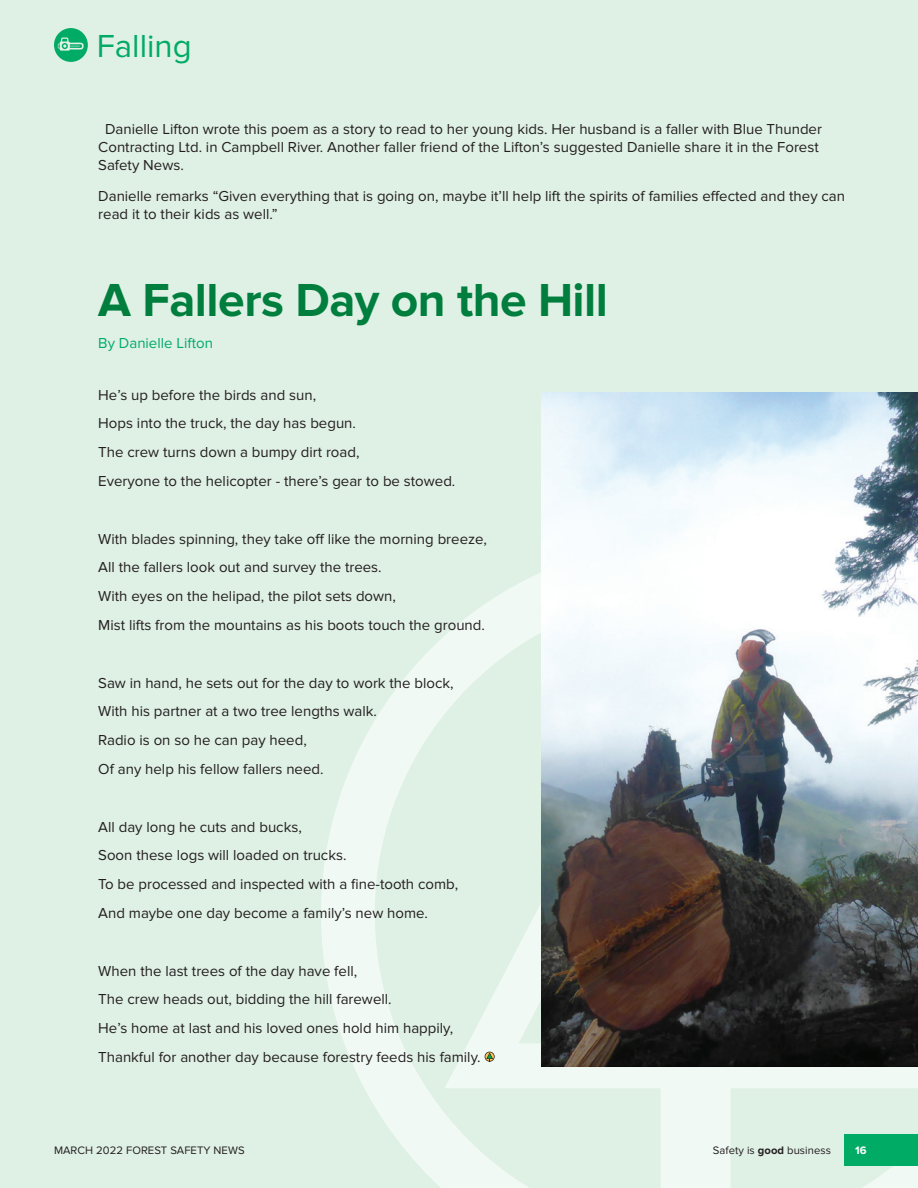
<style>
.page{position:relative;width:918px;height:1188px;background:#dff0e5}
.page>*{position:absolute;margin:0;border:0;box-sizing:border-box;transform-origin:0 0}
.t1{font:700 48px "Proxima Nova";letter-spacing:-.01em;color:#007e3d}
.t2{font:33px "Proxima Nova";color:#00ab66}
.t3{font:15px/28.8px "Proxima Nova";color:#231f20}
.t4{font:15px "Proxima Nova";color:#00ab66}
.t5{font:11.25px "Proxima Nova";letter-spacing:.005em;color:#231f20}
.t6{font:700 11.25px "Proxima Nova";color:#fff}
.s1{font-weight:700}
</style>
<div class="page">
<svg style="left:321px;top:573px;width:597px;height:615px"></svg>
<svg style="left:54px;top:28px;width:34px;height:34px"></svg>
<svg style="left:485px;top:1052px;width:10px;height:10px"></svg>
<img style="left:541px;top:392px;width:377px;height:675px">
<div style="left:845px;top:1134px;width:73px;height:32px;background:#00ab66"></div>
<h2 class="t2" style="left:97px;top:27px;width:96px">Falling</h2>
<p class="t3" style="left:98px;top:120px;width:725px;line-height:18px;text-indent:7px">Danielle Lifton wrote this poem as a story to read to her young kids. Her husband is a faller with Blue Thunder<br>Contracting Ltd. in Campbell River. Another faller friend of the Lifton’s suggested Danielle share it in the Forest<br>Safety News.</p>
<p class="t3" style="left:98px;top:187px;width:748px;line-height:18px">Danielle remarks “Given everything that is going on, maybe it’ll help lift the spirits of families effected and they can read it to their kids as well.”</p>
<h1 class="t1" style="left:98px;top:273px;width:511px">A Fallers Day on the Hill</h1>
<p class="t4" style="left:98px;top:334px;width:116px">By Danielle Lifton</p>
<p class="t3" style="left:98px;top:380px;width:359px">He’s up before the birds and sun,<br>Hops into the truck, the day has begun.<br>The crew turns down a bumpy dirt road,<br>Everyone to the helicopter - there’s gear to be stowed.</p>
<p class="t3" style="left:98px;top:524px;width:390px">With blades spinning, they take off like the morning breeze, All the fallers look out and survey the trees.<br>With eyes on the helipad, the pilot sets down,<br>Mist lifts from the mountains as his boots touch the ground.</p>
<p class="t3" style="left:98px;top:668px;width:357px">Saw in hand, he sets out for the day to work the block, With his partner at a two tree lengths walk.<br>Radio is on so he can pay heed,<br>Of any help his fellow fallers need.</p>
<p class="t3" style="left:98px;top:812px;width:361px">All day long he cuts and bucks,<br>Soon these logs will loaded on trucks.<br>To be processed and inspected with a fine-tooth comb, And maybe one day become a family’s new home.</p>
<p class="t3" style="left:98px;top:956px;width:384px">When the last trees of the day have fell,<br>The crew heads out, bidding the hill farewell.<br>He’s home at last and his loved ones hold him happily, Thankful for another day because forestry feeds his family.</p>
<p class="t5" style="left:54px;top:1144px;width:192px">MARCH 2022 FOREST SAFETY NEWS</p>
<p class="t5" style="left:713px;top:1144px;width:120px">Safety is <span class="s1">good</span> business</p>
<p class="t6" style="left:855px;top:1144px;width:13px">16</p>
</div>
